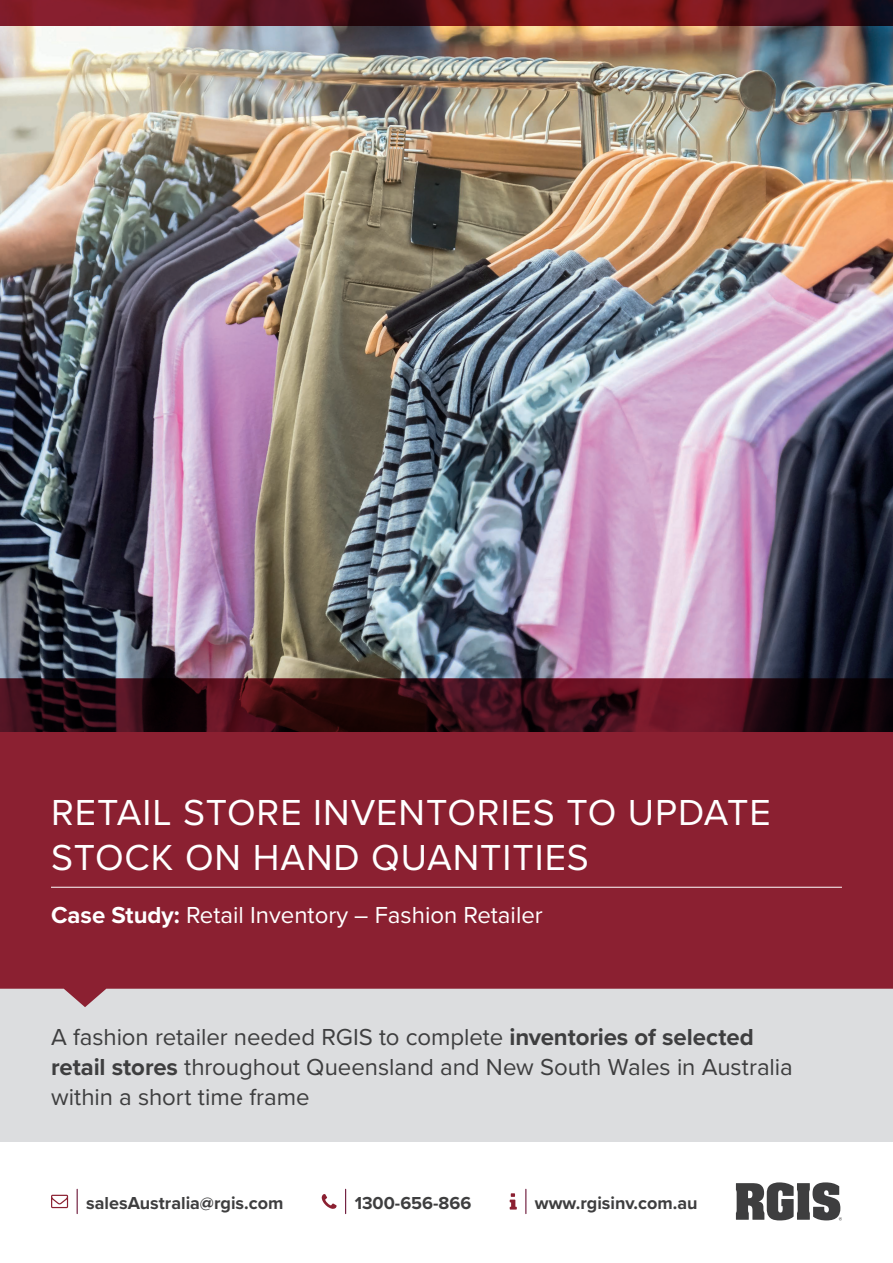
<style>
.page{position:relative;width:893px;height:1263px;background:#fff}
.page>*{position:absolute;margin:0;border:0;box-sizing:border-box;transform-origin:0 0}
.t1{font:37.5px/45px "Proxima Nova";letter-spacing:.025em;color:#fff}
.t2{font:24px/30px "Proxima Nova";color:#3e3e3f}
.t3{font:24px "Proxima Nova";color:#fff}
.t4{font:700 18px "Proxima Nova";color:#3e3e3f}
.s1{font-weight:700}
</style>
<div class="page">
<svg style="left:525px;top:1189px;width:1px;height:24px"></svg>
<svg style="left:510px;top:1193px;width:7px;height:16px"></svg>
<svg style="left:77px;top:1189px;width:1px;height:24px"></svg>
<svg style="left:51px;top:1195px;width:17px;height:13px"></svg>
<svg style="left:345px;top:1189px;width:1px;height:24px"></svg>
<svg style="left:322px;top:1194px;width:15px;height:15px"></svg>
<svg style="left:736px;top:1182px;width:106px;height:38px"></svg>
<div style="left:0;top:989px;width:893px;height:153px;background:#dcdddf"></div>
<svg style="left:0;top:731px;width:893px;height:276px;fill:#8b2031"></svg>
<hr style="left:51px;top:887px;width:791px;height:1px;background:#fff">
<img style="left:0;top:26px;width:893px;height:705px">
<svg style="left:0;top:0;width:893px;height:26px"></svg>
<h1 class="t1" style="left:51px;top:788px;width:721px">RETAIL STORE INVENTORIES TO UPDATE<br>STOCK ON HAND QUANTITIES</h1>
<p class="t3" style="left:51px;top:897px;width:493px"><span class="s1">Case Study:</span> Retail Inventory – Fashion Retailer</p>
<p class="t2" style="left:51px;top:1021px;width:743px">A fashion retailer needed RGIS to complete <span class="s1">inventories of selected retail stores</span> throughout Queensland and New South Wales in Australia within a short time frame</p>
<p class="t4" style="left:86px;top:1189px;width:199px">salesAustralia@rgis.com</p>
<p class="t4" style="left:355px;top:1189px;width:118px">1300-656-866</p>
<p class="t4" style="left:535px;top:1189px;width:164px">www.rgisinv.com.au</p>
</div>
